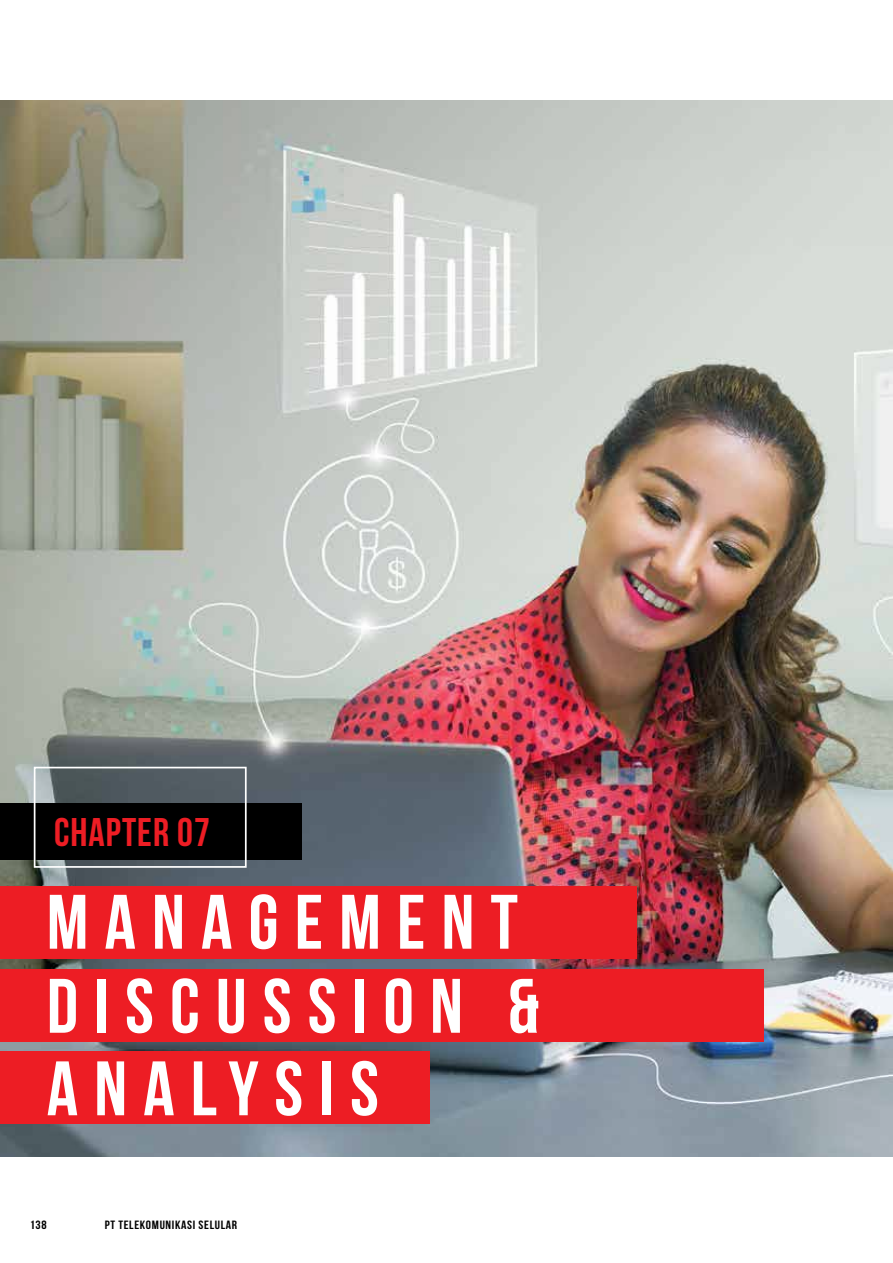
<style>
.page{position:relative;width:893px;height:1263px;background:#fff}
.page>*{position:absolute;margin:0;border:0;box-sizing:border-box;transform-origin:0 0}
.t1{font:700 76.95px/82.5px "Bebas Neue";letter-spacing:.21em;color:#fff}
.t2{font:700 40.05px "Bebas Neue";letter-spacing:.025em;color:#ed1d24}
.t3{font:12px "Bebas Neue";letter-spacing:.05em;color:#000;scale:1.1 1}
</style>
<div class="page">
<img style="left:0;top:101px;width:893px;height:1056px">
<div style="left:0;top:803px;width:302px;height:56px;background:#000"></div>
<div style="left:0;top:886px;width:637px;height:73px;background:#ed1d24"></div>
<div style="left:0;top:969px;width:763px;height:73px;background:#ed1d24"></div>
<div style="left:0;top:1051px;width:429px;height:72px;background:#ed1d24"></div>
<div style="left:34px;top:767px;width:213px;height:101px;border:2px solid #fff"></div>
<h2 class="t2" style="left:54px;top:810px;width:157px">CHAPTER 07</h2>
<h1 class="t1" style="left:47px;top:880px;width:471px">MANAGEMENT</h1>
<h1 class="t1" style="left:47px;top:964px;width:494px;text-indent:306px">ION &amp;<br>ANALYSIS</h1>
<h1 class="t1" style="left:47px;top:964px;width:209px">DISCUSS</h1>
<p class="t3" style="left:30px;top:1218px;width:17px">138</p>
<p class="t3" style="left:105px;top:1218px;width:122px">PT TELEKOMUNIKASI SELULARELULAR</p>
<p class="t3" style="left:129px;top:1218px;width:11px">LE</p>
<p class="t3" style="left:166px;top:1218px;width:7px">N</p>
</div>
